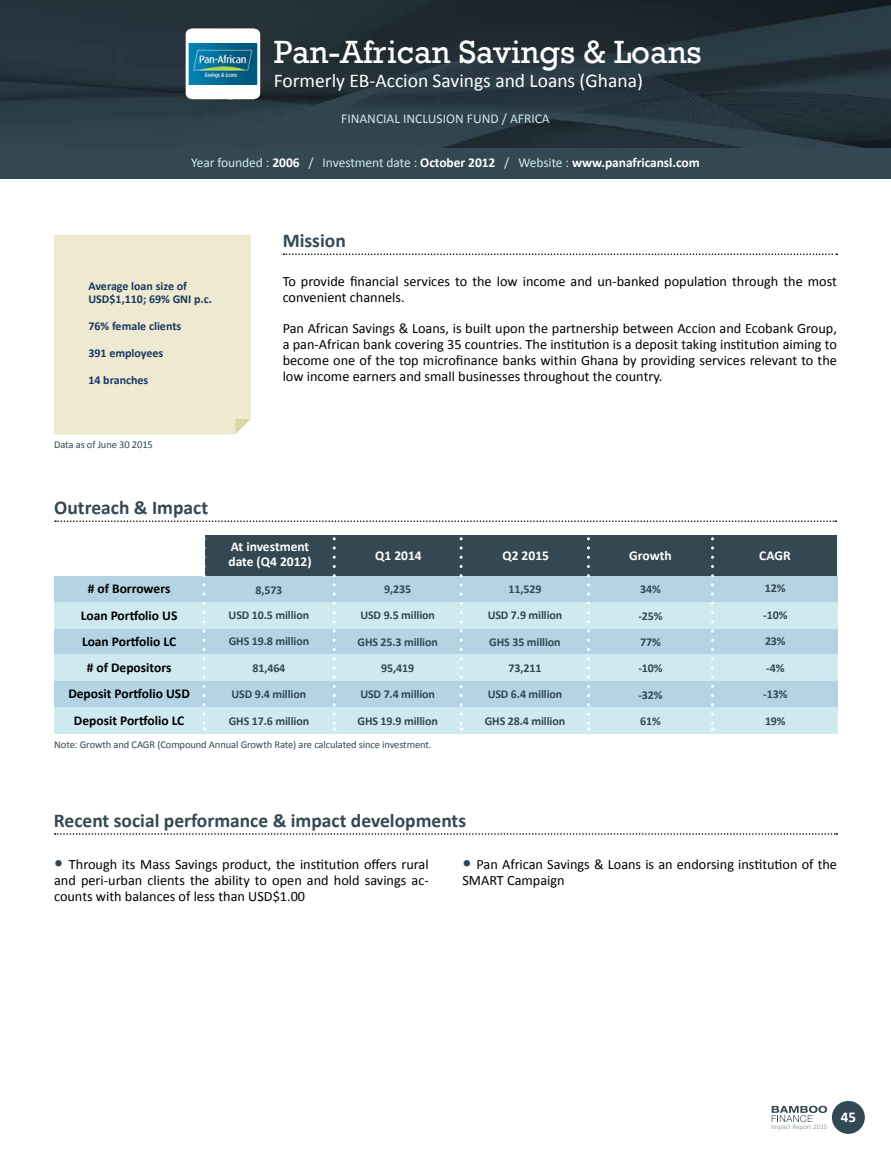
<style>
.page{position:relative;width:891px;height:1161px;background:#fff}
.page>*{position:absolute;margin:0;border:0;box-sizing:border-box;transform-origin:0 0}
.t1{font:33px "Rockwell";color:#fff}
.t2{font:700 19.5px "Calibri";color:#344853}
.t3{font:19.5px "Calibri";color:#fff}
.t4{font:700 15px "Calibri";color:#fff}
.t5{font:14.25px/15.8px "Calibri";color:#000}
.t6{font:13.5px "Calibri";letter-spacing:-.005em;color:#cfe9f0}
.t7{font:700 13.5px "Calibri";color:#000}
.t8{font:700 13.5px/15px "Calibri";color:#fff}
.t9{font:700 12px/26.2px "Calibri";letter-spacing:-.01em;color:#344853}
.t10{font:700 12px/13.5px "Calibri";color:#1b3761}
.t11{font:10.5px "Calibri";letter-spacing:-.01em;color:#344853}
.t12{font:7.05px "Calibri";color:#9aa3a9}
.s1{font-weight:700;color:#fff}
.s2{font-weight:700;font-size:18px;color:#344853}
</style>
<div class="page">
<div style="left:832px;top:1101px;width:33px;height:33px;background:#344853;border-radius:50%"></div>
<img style="left:0;top:0;width:891px;height:148px">
<div style="left:0;top:148px;width:891px;height:31px;background:#344853"></div>
<svg style="left:772px;top:1106px;width:55px;height:16px"></svg>
<div style="left:54px;top:235px;width:197px;height:199px;background:#eeead2"></div>
<svg style="left:283px;top:254px;width:554px;height:1px"></svg>
<svg style="left:55px;top:833px;width:782px;height:2px"></svg>
<img style="left:184px;top:27px;width:78px;height:74px">
<svg style="left:55px;top:520px;width:781px;height:2px"></svg>
<div style="left:54px;top:576px;width:783px;height:26px;background:#b4d3e4"></div>
<div style="left:206px;top:535px;width:631px;height:41px;background:#344853"></div>
<div style="left:54px;top:681px;width:783px;height:26px;background:#b4d3e4"></div>
<div style="left:54px;top:629px;width:783px;height:26px;background:#b4d3e4"></div>
<div style="left:54px;top:602px;width:783px;height:27px;background:#cfe9f0"></div>
<div style="left:54px;top:707px;width:783px;height:26px;background:#cfe9f0"></div>
<div style="left:54px;top:655px;width:783px;height:26px;background:#cfe9f0"></div>
<svg style="left:333px;top:539px;width:3px;height:192px"></svg>
<svg style="left:460px;top:539px;width:3px;height:192px"></svg>
<svg style="left:587px;top:539px;width:3px;height:192px"></svg>
<svg style="left:711px;top:539px;width:3px;height:192px"></svg>
<svg style="left:203px;top:539px;width:3px;height:192px"></svg>
<h1 class="t1" style="left:274px;top:33px;width:429px">Pan-African Savings &amp; Loans</h1>
<h2 class="t3" style="left:274px;top:68px;width:371px">Formerly EB-Accion Savings and Loans (Ghana)</h2>
<p class="t6" style="left:341px;top:110px;width:210px">FINANCIAL INCLUSION FUND / AFRICA</p>
<p class="t6" style="left:191px;top:154px;width:510px">Year founded : <span class="s1">2006</span> / Investment date : <span class="s1">October 2012</span> / Website : <span class="s1">www.panafricansl.com</span></p>
<p class="t10" style="left:88px;top:279px;width:125px">Average loan size of<br>USD$1,110; 69% GNI p.c.</p>
<p class="t10" style="left:88px;top:319px;width:94px">76% female clients</p>
<p class="t10" style="left:88px;top:346px;width:76px">391 employees</p>
<p class="t10" style="left:88px;top:373px;width:61px">14 branches</p>
<h2 class="t2" style="left:283px;top:229px;width:65px">Mission</h2>
<p class="t5" style="left:283px;top:273px;width:556px">To provide financial services to the low income and un-banked population through the most convenient channels.</p>
<p class="t5" style="left:283px;top:320px;width:556px;text-align:justify">Pan African Savings &amp; Loans, is built upon the partnership between Accion and Ecobank Group, a pan-African bank covering 35 countries. The institution is a deposit taking institution aiming to become one of the top microfinance banks within Ghana by providing services relevant to the low income earners and small businesses throughout the country.</p>
<p class="t11" style="left:54px;top:438px;width:100px">Data as of June 30 2015</p>
<h2 class="t2" style="left:54px;top:496px;width:155px">Outreach &amp; Impact</h2>
<p class="t7" style="left:88px;top:581px;width:84px"># of Borrowers</p>
<p class="t7" style="left:81px;top:607px;width:98px">Loan Portfolio US</p>
<p class="t7" style="left:82px;top:633px;width:96px">Loan Portfolio LC</p>
<p class="t7" style="left:87px;top:659px;width:86px"># of Depositors</p>
<p class="t7" style="left:68px;top:685px;width:123px">Deposit Portfolio USD</p>
<p class="t7" style="left:74px;top:712px;width:112px">Deposit Portfolio LC</p>
<p class="t8" style="left:229px;top:539px;width:85px">At investment date (Q4 2012)</p>
<p class="t8" style="left:375px;top:547px;width:48px">Q1 2014</p>
<p class="t8" style="left:502px;top:547px;width:48px">Q2 2015</p>
<p class="t8" style="left:629px;top:547px;width:44px">Growth</p>
<p class="t8" style="left:759px;top:547px;width:33px">CAGR</p>
<p class="t9" style="left:255px;top:576px;width:28px">8,573</p>
<p class="t9" style="left:229px;top:601px;width:82px">USD 10.5 million</p>
<p class="t9" style="left:229px;top:628px;width:82px">GHS 19.8 million</p>
<p class="t9" style="left:384px;top:575px;width:28px">9,235</p>
<p class="t9" style="left:509px;top:575px;width:34px">11,529</p>
<p class="t9" style="left:360px;top:601px;width:76px">USD 9.5 million</p>
<p class="t9" style="left:488px;top:601px;width:76px">USD 7.9 million</p>
<p class="t9" style="left:357px;top:628px;width:82px">GHS 25.3 million</p>
<p class="t9" style="left:489px;top:628px;width:73px">GHS 35 million</p>
<p class="t9" style="left:638px;top:576px;width:26px">34% -25%<br>77%</p>
<p class="t9" style="left:252px;top:654px;width:34px">81,464</p>
<p class="t9" style="left:381px;top:654px;width:34px">95,419</p>
<p class="t9" style="left:509px;top:654px;width:34px">73,211</p>
<p class="t9" style="left:638px;top:655px;width:26px">-10%</p>
<p class="t9" style="left:232px;top:681px;width:76px">USD 9.4 million</p>
<p class="t9" style="left:360px;top:681px;width:76px">USD 7.4 million</p>
<p class="t9" style="left:488px;top:681px;width:76px">USD 6.4 million</p>
<p class="t9" style="left:638px;top:681px;width:26px">-32%</p>
<p class="t9" style="left:229px;top:707px;width:82px">GHS 17.6 million</p>
<p class="t9" style="left:357px;top:707px;width:82px">GHS 19.9 million</p>
<p class="t9" style="left:485px;top:707px;width:82px">GHS 28.4 million</p>
<p class="t9" style="left:640px;top:707px;width:22px">61%</p>
<p class="t9" style="left:765px;top:575px;width:22px">12%</p>
<p class="t9" style="left:763px;top:601px;width:26px">-10%</p>
<p class="t9" style="left:765px;top:628px;width:22px">23%</p>
<p class="t9" style="left:766px;top:654px;width:20px">-4%</p>
<p class="t9" style="left:763px;top:681px;width:26px">-13%</p>
<p class="t9" style="left:765px;top:707px;width:22px">19%</p>
<p class="t11" style="left:54px;top:738px;width:379px">Note: Growth and CAGR (Compound Annual Growth Rate) are calculated since investment.</p>
<h2 class="t2" style="left:54px;top:808px;width:414px">Recent social performance &amp; impact developments</h2>
<p class="t5" style="left:54px;top:856px;width:376px;text-align:justify"><span class="s2">•</span> Through its Mass Savings product, the institution offers rural and peri-urban clients the ability to open and hold savings ac&shy;counts with balances of less than USD$1.00</p>
<p class="t5" style="left:462px;top:856px;width:376px"><span class="s2">•</span> Pan African Savings &amp; Loans is an endorsing institution of the<br>SMART Campaign</p>
<p class="t12" style="left:771px;top:1122px;width:58px">Impact Report 2015</p>
<p class="t4" style="left:841px;top:1108px;width:17px">45</p>
</div>
